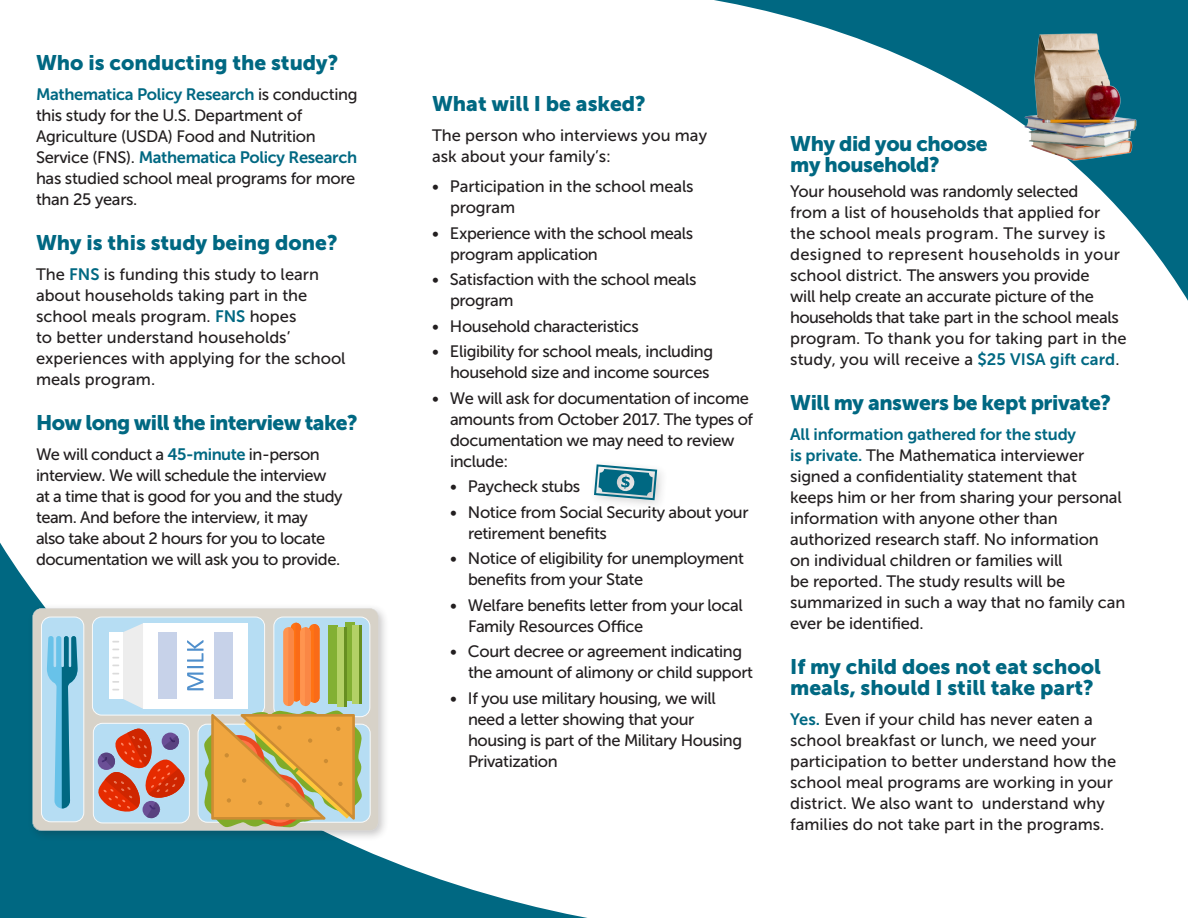
<style>
.page{position:relative;width:1188px;height:918px;background:#fff}
.page>*{position:absolute;margin:0;border:0;box-sizing:border-box;transform-origin:0 0}
.Question{font:21px/21px "Museo Sans 900";color:#006882}
.Question-2{font:21px "Museo Sans 900";letter-spacing:-.03em;color:#006882}
.txt{font:21px/21px "Museo Sans 900";letter-spacing:-.02em;color:#006882}
.Question-3{font:21px "Museo Sans 900";letter-spacing:-.02em;color:#006882}
.txt-2{font:16.5px/21px "Museo Sans 500";letter-spacing:-.02em;color:#231f20}
.txt-3{font:16.5px/21px "Museo Sans 500";color:#231f20}
.s1{font-family:"Museo Sans 700";color:#006882}
</style>
<div class="page">
<svg style="left:714px;top:0;width:474px;height:301px"></svg>
<svg style="left:0;top:542px;width:587px;height:376px"></svg>
<div style="left:27px;top:603px;width:362px;height:239px;background:#231f20;opacity:.25"></div>
<svg style="left:32px;top:608px;width:346px;height:223px;background:#d3d1c9"></svg>
<div style="left:274px;top:617px;width:96px;height:100px;background:#b6ddf3;border:1px solid #f9fafa;border-radius:9px"></div>
<div style="left:41px;top:617px;width:43px;height:205px;background:#b6ddf3;border:1px solid #f9fafa;border-radius:9px"></div>
<div style="left:92px;top:617px;width:173px;height:98px;background:#b6ddf3;border-radius:9px"></div>
<div style="left:92px;top:617px;width:173px;height:98px;border:1px solid #f9fafa;border-radius:9px"></div>
<div style="left:198px;top:724px;width:172px;height:98px;background:#b6ddf3;border-radius:9px"></div>
<div style="left:345px;top:622px;width:9px;height:79px;background:#82b033"></div>
<svg style="left:47px;top:636px;width:31px;height:173px"></svg>
<svg style="left:94px;top:623px;width:269px;height:207px"></svg>
<img style="left:1009px;top:18px;width:143px;height:154px">
<div style="left:589px;top:460px;width:79px;height:51px;background:#231f20;opacity:.25"></div>
<svg style="left:594px;top:464px;width:63px;height:36px;background:#5f9cab"></svg>
<p class="Question" style="left:36px;top:52px;width:304px">Who is conducting the study?</p>
<p class="txt-2" style="left:36px;top:84px;width:323px"><span class="s1">Mathematica Policy Research</span> is conducting this study for the U.S. Department of Agriculture (USDA) Food and Nutrition Service (FNS). <span class="s1">Mathematica Policy Research </span>has studied school meal programs for more than 25 years.</p>
<p class="Question" style="left:36px;top:232px;width:303px">Why is this study being done?</p>
<p class="txt-3" style="left:36px;top:264px;width:311px">The <span class="s1">FNS</span> is funding this study to learn about households taking part in the school meals program. <span class="s1">FNS</span> hopes<br>to better understand households’ experiences with applying for the school meals program.</p>
<p class="Question-2" style="left:36px;top:410px;width:323px">How long will the interview take?</p>
<p class="txt-2" style="left:36px;top:444px;width:308px">We will conduct a <span class="s1">45-minute</span> in-person interview. We will schedule the interview at a time that is good for you and the study team. And before the interview, it may<br>also take about 2 hours for you to locate documentation we will ask you to provide.</p>
<p class="Question" style="left:432px;top:94px;width:215px">What will I be asked?</p>
<p class="txt-3" style="left:432px;top:125px;width:277px">The person who interviews you may</p>
<p class="txt-3" style="left:432px;top:146px;width:181px">ask about your family’s:</p>
<p class="txt-2" style="left:450px;top:176px;width:245px;text-indent:-18px">• Participation in the school meals program</p>
<p class="txt-2" style="left:450px;top:223px;width:245px;text-indent:-18px">• Experience with the school meals program application</p>
<p class="txt-2" style="left:450px;top:269px;width:248px;text-indent:-18px">• Satisfaction with the school meals program</p>
<p class="txt-2" style="left:432px;top:316px;width:208px">• Household characteristics</p>
<p class="txt-2" style="left:432px;top:341px;width:283px;text-align:right">• Eligibility for school meals, including household size and income sources</p>
<p class="txt-2" style="left:450px;top:388px;width:305px;text-indent:-18px">• We will ask for documentation of income amounts from October 2017. The types of documentation we may need to review include:</p>
<p class="txt-2" style="left:450px;top:476px;width:132px">• Paycheck stubs</p>
<p class="txt-2" style="left:468px;top:502px;width:282px;text-indent:-18px">• Notice from Social Security about your retirement benefits</p>
<p class="txt-2" style="left:468px;top:548px;width:277px;text-indent:-18px">• Notice of eligibility for unemployment benefits from your State</p>
<p class="txt-2" style="left:468px;top:595px;width:276px;text-indent:-18px">• Welfare benefits letter from your local<br>Family Resources Office</p>
<p class="txt-2" style="left:468px;top:641px;width:287px;text-indent:-18px">• Court decree or agreement indicating the amount of alimony or child support</p>
<p class="txt-2" style="left:468px;top:688px;width:276px;text-indent:-18px">• If you use military housing, we will need a letter showing that your housing is part of the Military Housing<br>Privatization</p>
<p class="txt" style="left:790px;top:133px;width:199px">Why did you choose my household?</p>
<p class="txt-3" style="left:790px;top:181px;width:338px">Your household was randomly selected<br>from a list of households that applied for the school meals program. The survey is designed to represent households in your school district. The answers you provide<br>will help create an accurate picture of the households that take part in the school meals program. To thank you for taking part in the study, you will receive a <span class="s1">$25 VISA gift card</span>.</p>
<p class="Question-3" style="left:790px;top:391px;width:322px">Will my answers be kept private?</p>
<p class="txt-2" style="left:790px;top:424px;width:337px"><span class="s1">All information gathered for the study<br>is private.</span> The Mathematica interviewer signed a confidentiality statement that<br>keeps him or her from sharing your personal information with anyone other than authorized research staff. No information<br>on individual children or families will<br>be reported. The study results will be summarized in such a way that no family can ever be identified.</p>
<p class="Question" style="left:790px;top:656px;width:312px">If my child does not eat school meals, should I still take part?</p>
<p class="txt-3" style="left:790px;top:709px;width:328px"><span class="s1">Yes.</span> Even if your child has never eaten a school breakfast or lunch, we need your participation to better understand how the school meal programs are working in your district. We also want to understand why families do not take part in the programs.</p>
</div>
